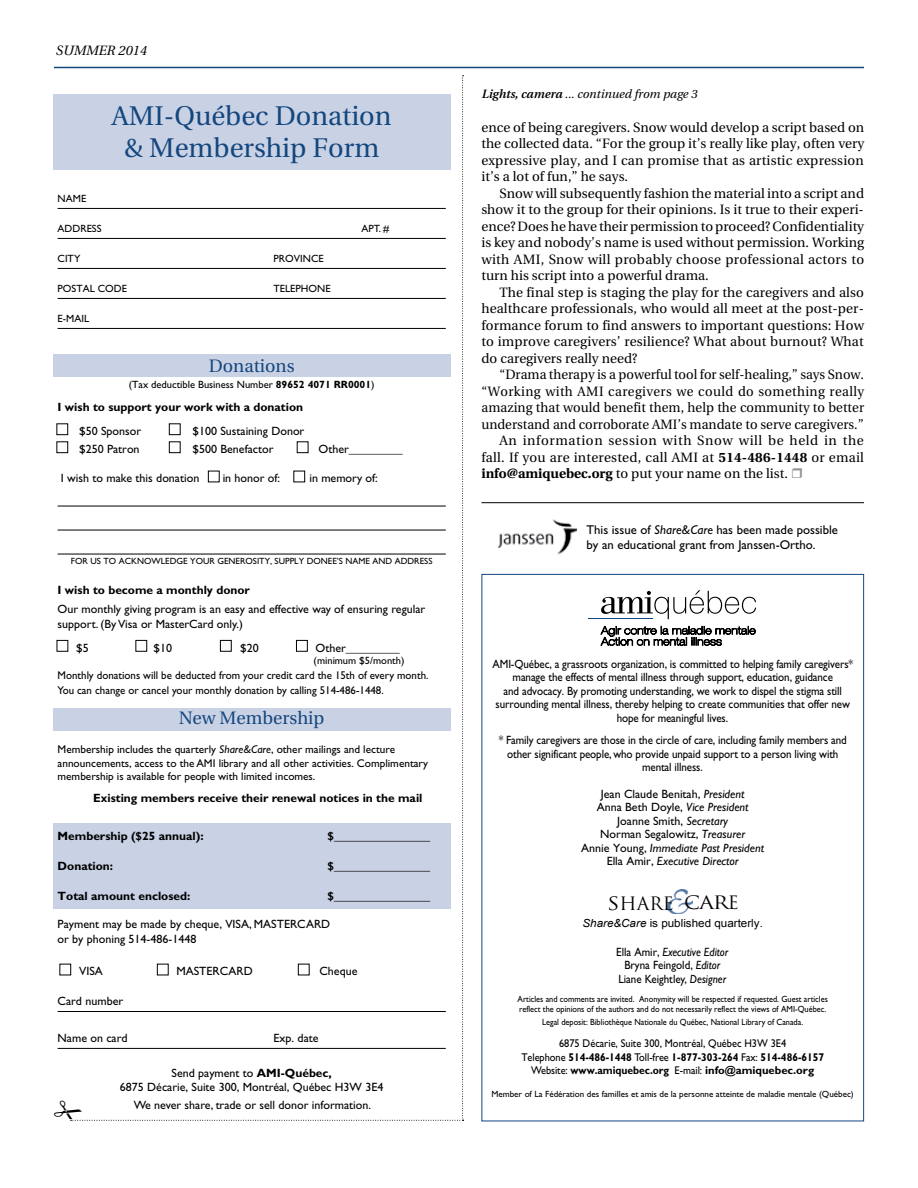
<style>
.page{position:relative;width:918px;height:1188px;background:#fff}
.page>*{position:absolute;margin:0;border:0;box-sizing:border-box;transform-origin:0 0}
.t1{font:27px/32.4px "Utopia";color:#14477e;text-align:center}
.t2{font:18px "Utopia";color:#14477e}
.t3{font:18px "Trajan";color:#000;scale:1.2 1}
.t4{font:13.5px/16.5px "Utopia";letter-spacing:.005em;color:#000;text-align:justify}
.t5{font:13.5px "Utopia";letter-spacing:.03em;color:#000}
.t6{font:13.5px "Utopia";letter-spacing:.045em;color:#000}
.t7{font:italic 13.5px "Utopia";color:#000}
.t8{font:12.75px/15px "Gill Sans";color:#000}
.t9{font:12px/13.5px "Gill Sans";letter-spacing:-.01em;color:#000;text-align:center}
.t10{font:12px/13.5px "Gill Sans";letter-spacing:-.01em;color:#000;text-align:center;scale:.92 1}
.t11{font:700 12px "Gill Sans";color:#000}
.t12{font:italic 12px "Utopia";color:#000}
.t13{font:11.25px/13.6px "Gill Sans";color:#000}
.t14{font:11.25px/13.5px "Gill Sans";color:#000;text-align:center;scale:.92 1}
.t15{font:11.1px "Arial";color:#000;scale:1.04 1}
.t16{font:10.5px "Gill Sans";color:#000}
.t17{font:9px/10.8px "Gill Sans";color:#000;scale:.92 1}
.t18{font:9px "Gill Sans";color:#000}
.s1{font-weight:700}
.s2{font-style:italic}
.s3{font-weight:600}
</style>
<div class="page">
<hr style="left:54px;top:67px;width:810px;height:1px;background:#14477e">
<img style="left:668px;top:889px;width:24px;height:24px">
<hr style="left:481px;top:502px;width:383px;height:1px;background:#000">
<img style="left:498px;top:519px;width:79px;height:36px">
<hr style="left:588px;top:618px;width:65px;height:1px;background:#14477e">
<svg style="left:601px;top:590px;width:155px;height:29px"></svg>
<svg style="left:600px;top:625px;width:156px;height:21px"></svg>
<svg style="left:54px;top:75px;width:410px;height:1046px"></svg>
<p class="t7" style="left:56px;top:43px;width:93px">SUMMER 2014</p>
<h1 class="t1" style="left:112px;top:100px;width:281px">AMI-Québec Donation &amp; Membership Form</h1>
<p class="t16" style="left:58px;top:192px;width:30px">NAME</p>
<p class="t16" style="left:58px;top:222px;width:45px">ADDRESS</p>
<p class="t16" style="left:362px;top:222px;width:29px">APT. #</p>
<p class="t16" style="left:58px;top:252px;width:24px">CITY</p>
<p class="t16" style="left:274px;top:252px;width:52px">PROVINCE</p>
<p class="t16" style="left:58px;top:282px;width:71px">POSTAL CODE</p>
<p class="t16" style="left:274px;top:282px;width:59px">TELEPHONE</p>
<p class="t16" style="left:58px;top:312px;width:33px">E-MAIL</p>
<h2 class="t2" style="left:209px;top:356px;width:87px">Donations</h2>
<p class="t16" style="left:129px;top:378px;width:247px">(Tax deductible Business Number <span class="s1">89652 4071 RR0001</span>)</p>
<p class="t11" style="left:58px;top:400px;width:247px">I wish to support your work with a donation</p>
<p class="t9" style="left:79px;top:424px;width:63px">$50 Sponsor</p>
<p class="t9" style="left:193px;top:424px;width:113px">$100 Sustaining Donor</p>
<p class="t9" style="left:79px;top:442px;width:62px">$250 Patron</p>
<p class="t9" style="left:193px;top:442px;width:82px">$500 Benefactor</p>
<p class="t9" style="left:319px;top:442px;width:86px">Other_________</p>
<p class="t9" style="left:61px;top:471px;width:140px">I wish to make this donation</p>
<p class="t9" style="left:223px;top:471px;width:59px">in honor of:</p>
<p class="t9" style="left:309px;top:471px;width:70px">in memory of:</p>
<p class="t18" style="left:71px;top:556px;width:363px">FOR US TO ACKNOWLEDGE YOUR GENEROSITY, SUPPLY DONEE’S NAME AND ADDRESS</p>
<p class="t11" style="left:58px;top:582px;width:194px">I wish to become a monthly donor</p>
<p class="t9" style="left:58px;top:602px;width:369px;line-height:14.4px;text-align:left">Our monthly giving program is an easy and effective way of ensuring regular support. (By Visa or MasterCard only.)</p>
<p class="t9" style="left:76px;top:641px;width:14px">$5</p>
<p class="t9" style="left:154px;top:641px;width:20px">$10</p>
<p class="t9" style="left:240px;top:641px;width:20px">$20</p>
<p class="t9" style="left:315px;top:641px;width:86px">Other_________</p>
<p class="t16" style="left:314px;top:654px;width:92px">(minimum $5/month)</p>
<p class="t13" style="left:58px;top:669px;width:372px;line-height:14.4px">Monthly donations will be deducted from your credit card the 15th of every month.<br>You can change or cancel your monthly donation by calling 514-486-1448.</p>
<h2 class="t2" style="left:179px;top:708px;width:147px">New Membership</h2>
<p class="t13" style="left:58px;top:743px;width:372px">Membership includes the quarterly <span class="s2">Share&amp;Care</span>, other mailings and lecture announcements, access to the AMI library and all other activities. Complimentary membership is available for people with limited incomes.</p>
<p class="t11" style="left:93px;top:791px;width:331px">Existing members receive their renewal notices in the mail</p>
<p class="t11" style="left:58px;top:828px;width:148px">Membership ($25 annual):</p>
<p class="t11" style="left:328px;top:828px;width:104px">$________________</p>
<p class="t11" style="left:58px;top:858px;width:57px">Donation:</p>
<p class="t11" style="left:328px;top:858px;width:104px">$________________</p>
<p class="t11" style="left:58px;top:888px;width:134px">Total amount enclosed:</p>
<p class="t11" style="left:328px;top:888px;width:104px">$________________</p>
<p class="t9" style="left:58px;top:917px;width:274px;line-height:14.4px;text-align:left">Payment may be made by cheque, VISA, MASTERCARD or by phoning 514-486-1448</p>
<p class="t9" style="left:79px;top:964px;width:25px">VISA</p>
<p class="t9" style="left:176px;top:964px;width:78px">MASTERCARD</p>
<p class="t9" style="left:319px;top:964px;width:39px">Cheque</p>
<p class="t9" style="left:58px;top:994px;width:67px">Card number</p>
<p class="t9" style="left:58px;top:1031px;width:72px">Name on card</p>
<p class="t9" style="left:274px;top:1031px;width:46px">Exp. date</p>
<p class="t9" style="left:120px;top:1066px;width:265px;line-height:14.4px">Send payment to <span class="s1">AMI-Québec,<br></span>6875 Décarie, Suite 300, Montréal, Québec H3W 3E4</p>
<p class="t9" style="left:134px;top:1098px;width:239px">We never share, trade or sell donor information.</p>
<p class="t12" style="left:481px;top:88px;width:217px"><span class="s3">Lights, camera</span> ... continued from page 3</p>
<p class="t4" style="left:481px;top:119px;width:384px">ence of being caregivers. Snow would develop a script based on the collected data. “For the group it’s really like play, often very expressive play, and I can promise that as artistic expression it’s a lot of fun,” he says.</p>
<p class="t4" style="left:481px;top:185px;width:384px;text-indent:18px">Snow will subsequently fashion the material into a script and show it to the group for their opinions. Is it true to their experi&shy;ence? Does he have their permission to proceed? Confidentiality is key and nobody’s name is used without permission. Working with AMI, Snow will probably choose professional actors to turn his script into a powerful drama.</p>
<p class="t4" style="left:481px;top:284px;width:384px;text-indent:18px">The final step is staging the play for the caregivers and also healthcare professionals, who would all meet at the post-per&shy;formance forum to find answers to important questions: How to improve caregivers’ resilience? What about burnout? What do caregivers really need?</p>
<p class="t4" style="left:499px;top:367px;width:366px">“Drama therapy is a powerful tool for self-healing,” says Snow.</p>
<p class="t5" style="left:481px;top:384px;width:384px">“Working with AMI caregivers we could do something really</p>
<p class="t4" style="left:481px;top:400px;width:384px">amazing that would benefit them, help the community to better</p>
<p class="t4" style="left:481px;top:416px;width:384px">understand and corroborate AMI’s mandate to serve caregivers.”</p>
<p class="t6" style="left:499px;top:433px;width:366px">An information session with Snow will be held in the</p>
<p class="t4" style="left:481px;top:449px;width:384px">fall. If you are interested, call AMI at <span class="s1">514-486-1448</span> or email</p>
<p class="t4" style="left:481px;top:466px;width:308px"><span class="s1">info@amiquebec.org</span> to put your name on the list.</p>
<p class="t8" style="left:586px;top:522px;width:253px">This issue of <span class="s2">Share&amp;Care</span> has been made possible by an educational grant from Janssen-Ortho.</p>
<p class="t10" style="left:493px;top:657px;width:393px">AMI-Québec, a grassroots organization, is committed to helping family caregivers* manage the effects of mental illness through support, education, guidance<br>and advocacy. By promoting understanding, we work to dispel the stigma still surrounding mental illness, thereby helping to create communities that offer new hope for meaningful lives.</p>
<p class="t10" style="left:499px;top:733px;width:380px">* Family caregivers are those in the circle of care, including family members and other significant people, who provide unpaid support to a person living with mental illness.</p>
<p class="t9" style="left:581px;top:787px;width:184px">Jean Claude Benitah, <span class="s2">President<br></span>Anna Beth Doyle, <span class="s2">Vice President<br></span>Joanne Smith, <span class="s2">Secretary<br></span>Norman Segalowitz, <span class="s2">Treasurer<br></span>Annie Young, <span class="s2">Immediate Past President<br></span>Ella Amir, <span class="s2">Executive Director</span></p>
<h2 class="t3" style="left:607px;top:892px;width:111px">SHARE CARE</h2>
<p class="t15" style="left:582px;top:917px;width:175px"><span class="s2">Share&amp;Care</span> is published quarterly.</p>
<p class="t10" style="left:616px;top:945px;width:123px">Ella Amir, <span class="s2">Executive Editor<br></span>Bryna Feingold, <span class="s2">Editor<br></span>Liane Keightley, <span class="s2">Designer</span></p>
<p class="t17" style="left:517px;top:993px;width:339px">Articles and comments are invited. Anonymity will be respected if requested. Guest articles reflect the opinions of the authors and do not necessarily reflect the views of AMI-Québec.</p>
<p class="t17" style="left:542px;top:1017px;width:285px">Legal deposit: Bibliothèque Nationale du Québec, National Library of Canada.</p>
<p class="t14" style="left:521px;top:1037px;width:331px">6875 Décarie, Suite 300, Montréal, Québec H3W 3E4<br>Telephone <span class="s1">514-486-1448</span> Toll-free <span class="s1">1-877-303-264</span> Fax: <span class="s1">514-486-6157<br></span>Website: <span class="s1">www.amiquebec.org</span> E-mail: <span class="s1">info@amiquebec.org</span></p>
<p class="t18" style="left:492px;top:1089px;width:364px">Member of La Fédération des familles et amis de la personne atteinte de maladie mentale (Québec)</p>
</div>
